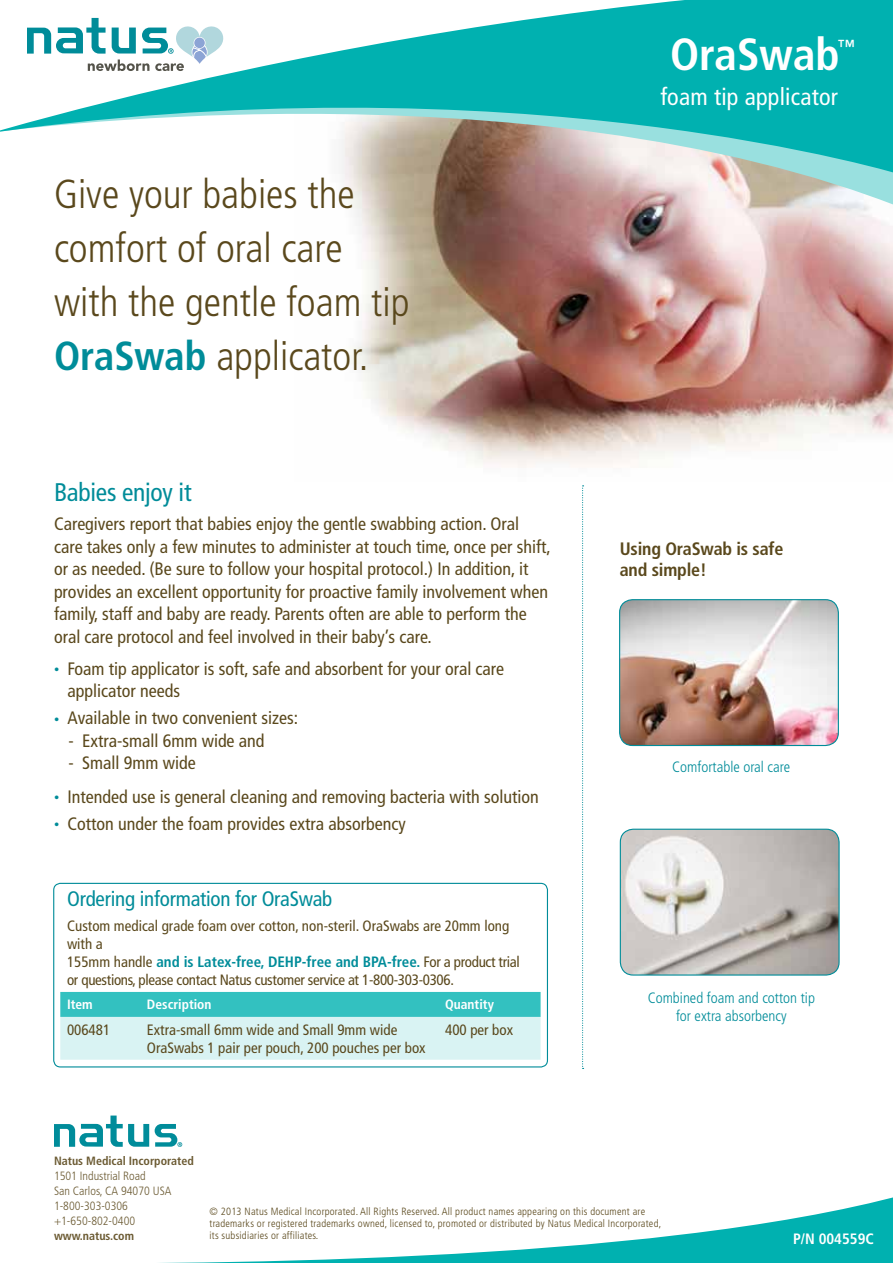
<style>
.page{position:relative;width:893px;height:1263px;background:#fff}
.page>*{position:absolute;margin:0;border:0;box-sizing:border-box;transform-origin:0 0}
.t1{font:700 condensed 45px "Frutiger LT Std";color:#fff}
.t2{font:300 condensed 40.5px/54px "Frutiger LT Std";color:#5a481c}
.t3{font:condensed 25.5px "Frutiger LT Std";letter-spacing:-.01em;color:#008c99}
.t4{font:condensed 24px "Frutiger LT Std";letter-spacing:.01em;color:#fff}
.t5{font:condensed 21px "Frutiger LT Std";letter-spacing:-.01em;color:#008c99}
.t6{font:condensed 18px/22.5px "Frutiger LT Std";color:#5a481c}
.t7{font:700 condensed 18px/21px "Frutiger LT Std";letter-spacing:-.01em;color:#5a481c}
.t8{font:700 condensed 17.55px "Frutiger LT Std";color:#fff}
.t9{font:condensed 15px/18px "Frutiger LT Std";color:#5a481c}
.t10{font:300 condensed 15px/18px "Frutiger LT Std";color:#008c99;text-align:center}
.t11{font:700 condensed 15px "Frutiger LT Std";color:#fff}
.t12{font:700 condensed 13.5px "Frutiger LT Std";color:#fff}
.t13{font:300 condensed 12px/15px "Frutiger LT Std";color:#6b5a32}
.t14{font:700 condensed 12px "Frutiger LT Std";color:#6b5a32}
.t15{font:300 condensed 10.5px/12px "Frutiger LT Std";letter-spacing:.02em;color:#5a481c}
.s1{font-weight:700;color:#008c99}
.s2{font-size:10.5px;color:#008c99}
</style>
<div class="page">
<img style="left:350px;top:210px;width:543px;height:258px">
<img style="left:620px;top:600px;width:218px;height:145px">
<div style="left:619px;top:599px;width:220px;height:147px;border:1px solid #008c99;border-radius:13px"></div>
<img style="left:620px;top:829px;width:219px;height:146px">
<div style="left:620px;top:829px;width:220px;height:146px;border:1px solid #008c99;border-radius:13px"></div>
<svg style="left:54px;top:1115px;width:95px;height:32px"></svg>
<svg style="left:155px;top:1124px;width:27px;height:23px"></svg>
<svg style="left:60px;top:992px;width:481px;height:68px;background:#9ce0e0"></svg>
<div style="left:53px;top:883px;width:495px;height:184px;border:1px solid #008c99;border-radius:7px"></div>
<svg style="left:582px;top:485px;width:2px;height:584px"></svg>
<svg style="left:343px;top:176px;width:550px;height:34px;background:#bfada5"></svg>
<svg style="left:341px;top:155px;width:552px;height:21px;background:#b2b7ae"></svg>
<svg style="left:0;top:0;width:893px;height:155px;fill:#00b1b0"></svg>
<svg style="left:160px;top:1197px;width:733px;height:66px"></svg>
<svg style="left:27px;top:18px;width:199px;height:53px"></svg>
<h2 class="t2" style="left:54px;top:168px;width:357px">Give your babies the comfort of oral care with the gentle foam tip<br><span class="s1">OraSwab</span> applicator.</h2>
<h3 class="t3" style="left:54px;top:477px;width:139px">Babies enjoy it</h3>
<p class="t6" style="left:54px;top:513px;width:498px">Caregivers report that babies enjoy the gentle swabbing action. Oral care takes only a few minutes to administer at touch time, once per shift, or as needed. (Be sure to follow your hospital protocol.) In addition, it provides an excellent opportunity for proactive family involvement when family, staff and baby are ready. Parents often are able to perform the oral care protocol and feel involved in their baby’s care.</p>
<p class="t6" style="left:68px;top:657px;width:438px;text-indent:-14px"><span class="s2">•</span> Foam tip applicator is soft, safe and absorbent for your oral care applicator needs</p>
<p class="t6" style="left:54px;top:707px;width:246px"><span class="s2">•</span> Available in two convenient sizes:</p>
<p class="t6" style="left:69px;top:729px;width:198px">- Extra-small 6mm wide and</p>
<p class="t6" style="left:69px;top:752px;width:129px">- Small 9mm wide</p>
<p class="t6" style="left:54px;top:785px;width:486px"><span class="s2">•</span> Intended use is general cleaning and removing bacteria with solution</p>
<p class="t6" style="left:54px;top:812px;width:353px"><span class="s2">•</span> Cotton under the foam provides extra absorbency</p>
<p class="t5" style="left:67px;top:887px;width:267px">Ordering information for OraSwab</p>
<p class="t9" style="left:67px;top:917px;width:454px">Custom medical grade foam over cotton, non-steril. OraSwabs are 20mm long with a<br>155mm handle <span class="s1">and is Latex-free, DEHP-free and BPA-free.</span> For a product trial or questions, please contact Natus customer service at 1-800-303-0306.</p>
<p class="t12" style="left:67px;top:996px;width:27px">Item</p>
<p class="t12" style="left:147px;top:996px;width:66px">Description</p>
<p class="t12" style="left:445px;top:996px;width:50px">Quantity</p>
<p class="t9" style="left:67px;top:1021px;width:45px">006481</p>
<p class="t9" style="left:147px;top:1021px;width:280px">Extra-small 6mm wide and Small 9mm wide<br>OraSwabs 1 pair per pouch, 200 pouches per box</p>
<p class="t9" style="left:445px;top:1021px;width:69px">400 per box</p>
<h1 class="t1" style="left:670px;top:28px;width:171px">OraSwab</h1>
<p class="t8" style="left:837px;top:36px;width:19px">™</p>
<h3 class="t4" style="left:660px;top:83px;width:179px">foam tip applicator</h3>
<p class="t7" style="left:620px;top:538px;width:165px">Using OraSwab is safe and simple!</p>
<p class="t10" style="left:672px;top:758px;width:120px">Comfortable oral care</p>
<p class="t10" style="left:648px;top:988px;width:169px">Combined foam and cotton tip for extra absorbency</p>
<p class="t14" style="left:54px;top:1153px;width:141px">Natus Medical Incorporated</p>
<p class="t13" style="left:54px;top:1168px;width:119px">1501 Industrial Road<br>San Carlos, CA 94070 USA<br>1-800-303-0306 +1-650-802-0400</p>
<p class="t14" style="left:54px;top:1228px;width:82px">www.natus.com</p>
<p class="t15" style="left:210px;top:1206px;width:453px">© 2013 Natus Medical Incorporated. All Rights Reserved. All product names appearing on this document are trademarks or registered trademarks owned, licensed to, promoted or distributed by Natus Medical Incorporated, its subsidiaries or affiliates.</p>
<p class="t11" style="left:793px;top:1230px;width:82px">P/N 004559C</p>
</div>
